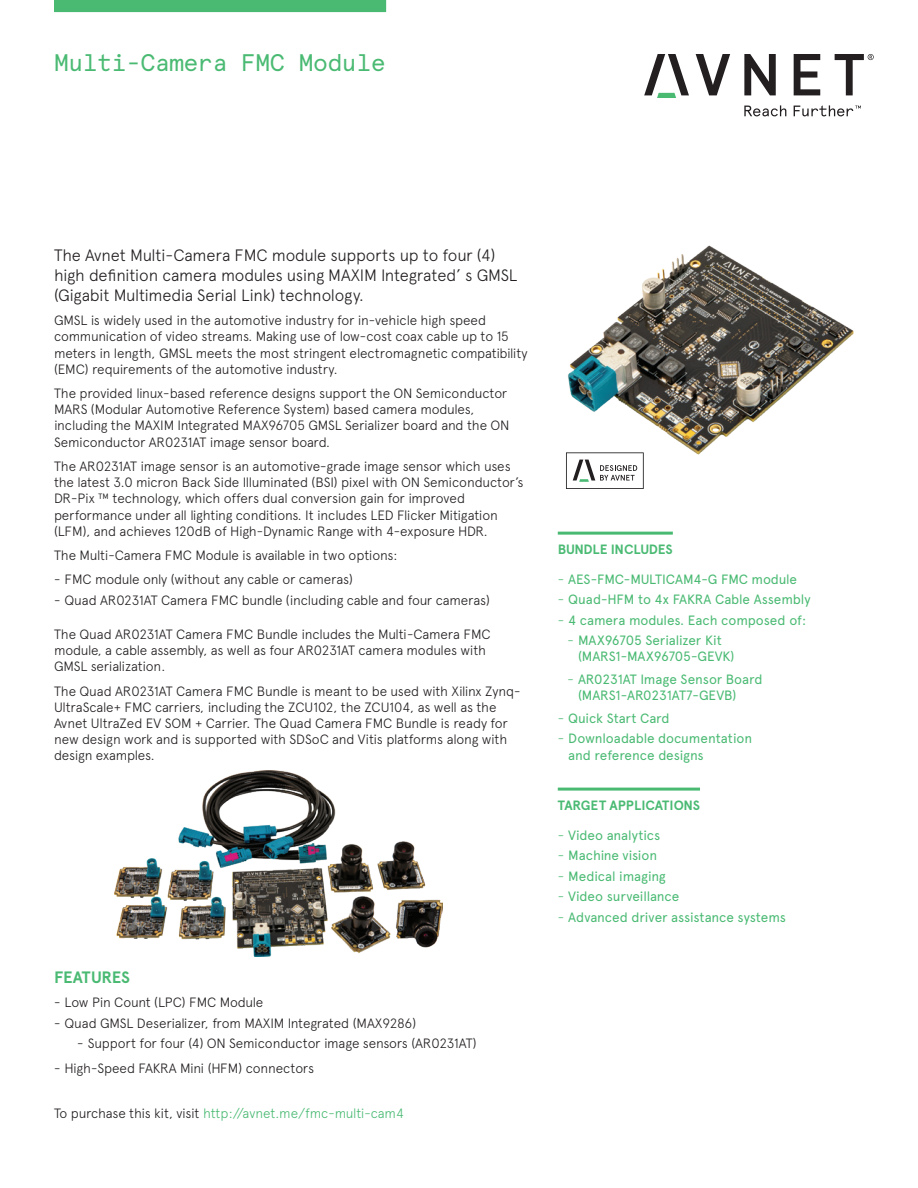
<style>
.page{position:relative;width:918px;height:1188px;background:#fff}
.page>*{position:absolute;margin:0;border:0;box-sizing:border-box;transform-origin:0 0}
.Main_Headline{font:24px "Apercu Avnet Mono";letter-spacing:-.02em;color:#4aba73}
.Body_copy_large{font:300 16.5px/19.8px "Apercu Pro";letter-spacing:-.015em;color:#231f20}
.BODY_COPY_HEADER_-_G{font:700 16.5px "Apercu Pro";letter-spacing:-.005em;color:#4aba73}
.Body_copy_small{font:300 13.5px/16.2px "Apercu Pro";letter-spacing:-.015em;color:#231f20}
.t1{font:13.5px/16.2px "Apercu Pro";letter-spacing:-.01em;color:#4aba73}
.Body_copy_small-2{font:300 13.5px "Apercu Pro";letter-spacing:-.015em;color:#4aba73}
.SIDE_BAR_HEADER{font:700 13.5px "Apercu Pro";letter-spacing:-.01em;color:#4aba73}
.s1{font-family:"Apercu Avnet"}
.s2{color:#231f20}
.s3{font-weight:300}
.s4{font-family:"Apercu Avnet";font-weight:300}
</style>
<div class="page">
<svg style="left:566px;top:459px;width:78px;height:30px"></svg>
<hr style="left:558px;top:532px;width:115px;height:3px;background:#4aba73">
<hr style="left:558px;top:788px;width:142px;height:3px;background:#4aba73">
<div style="left:54px;top:0;width:332px;height:12px;background:#4aba73"></div>
<img style="left:566px;top:245px;width:288px;height:214px">
<img style="left:115px;top:770px;width:328px;height:186px">
<svg style="left:644px;top:54px;width:45px;height:44px"></svg>
<svg style="left:794px;top:54px;width:26px;height:41px"></svg>
<svg style="left:696px;top:54px;width:34px;height:41px"></svg>
<svg style="left:744px;top:54px;width:32px;height:41px"></svg>
<svg style="left:835px;top:54px;width:39px;height:41px"></svg>
<svg style="left:744px;top:105px;width:42px;height:11px"></svg>
<svg style="left:794px;top:105px;width:67px;height:11px"></svg>
<p class="Main_Headline" style="left:54px;top:45px;width:333px">Multi-Camera FMC Module</p>
<p class="Body_copy_large" style="left:54px;top:244px;width:465px">The Avnet Multi-Camera FMC module supports up to four (4) high definition camera modules using MAXIM Integrated’ s GMSL (Gigabit Multimedia Serial Link) technology.</p>
<p class="Body_copy_small" style="left:54px;top:311px;width:475px">GMSL is widely used in the automotive industry for in-vehicle high speed communication of video streams. Making use of low-cost coax cable up to 15 meters in length, GMSL meets the most stringent electromagnetic compatibility (EMC) requirements of the automotive industry.</p>
<p class="Body_copy_small" style="left:54px;top:384px;width:457px">The provided linux-based reference designs support the ON Semiconductor MARS (Modular Automotive Reference System) based camera modules, including the MAXIM Integrated MAX96705 GMSL Serializer board and the ON Semiconductor AR0231AT image sensor board.</p>
<p class="Body_copy_small" style="left:54px;top:457px;width:471px">The AR0231AT image sensor is an automotive-grade image sensor which uses the latest 3.0 micron Back Side Illuminated (BSI) pixel with ON Semiconductor’s DR-Pix ™ technology, which offers dual conversion gain for improved performance under all lighting conditions. It includes LED Flicker Mitigation (LFM), and achieves 120dB of High-Dynamic Range with 4-exposure HDR.</p>
<p class="Body_copy_small" style="left:54px;top:546px;width:345px">The Multi-Camera FMC Module is available in two options:</p>
<p class="Body_copy_small" style="left:54px;top:570px;width:301px">- FMC module only (without any cable or cameras)</p>
<p class="Body_copy_small" style="left:54px;top:591px;width:438px">- Quad AR0231AT Camera FMC bundle (including cable and four cameras)</p>
<p class="Body_copy_small" style="left:54px;top:625px;width:438px">The Quad AR0231AT Camera FMC Bundle includes the Multi-Camera FMC module, a cable assembly, as well as four AR0231AT camera modules with<br>GMSL serialization.</p>
<p class="Body_copy_small" style="left:54px;top:682px;width:468px">The Quad AR0231AT Camera FMC Bundle is meant to be used with Xilinx Zynq-UltraScale+ FMC carriers, including the ZCU102, the ZCU104, as well as the Avnet UltraZed EV SOM + Carrier. The Quad Camera FMC Bundle is ready for new design work and is supported with SDSoC and Vitis platforms along with design examples.</p>
<p class="BODY_COPY_HEADER_-_G" style="left:54px;top:964px;width:78px">FEATURES</p>
<p class="Body_copy_small" style="left:54px;top:993px;width:211px">- Low Pin Count (LPC) FMC Module</p>
<p class="Body_copy_small" style="left:54px;top:1013px;width:364px">- Quad GMSL Deserializer, from MAXIM Integrated (MAX9286)</p>
<p class="Body_copy_small" style="left:77px;top:1034px;width:401px"><span class="s1">-</span> Support for four (4) ON Semiconductor image sensors (AR0231AT)</p>
<p class="Body_copy_small" style="left:54px;top:1059px;width:262px">- High-Speed FAKRA Mini (HFM) connectors</p>
<p class="Body_copy_small-2" style="left:54px;top:1103px;width:351px"><span class="s2">To purchase this kit, visit</span> http://avnet.me/fmc-multi-cam4</p>
<p class="SIDE_BAR_HEADER" style="left:558px;top:539px;width:117px">BUNDLE INCLUDES</p>
<p class="t1" style="left:558px;top:570px;width:241px"><span class="s3">-</span> AES-FMC-MULTICAM4-G FMC module</p>
<p class="t1" style="left:558px;top:590px;width:254px"><span class="s3">-</span> Quad-HFM to 4x FAKRA Cable Assembly</p>
<p class="t1" style="left:558px;top:611px;width:250px"><span class="s3">-</span> 4 camera modules. Each composed of:</p>
<p class="t1" style="left:578px;top:631px;width:158px;text-indent:-10px"><span class="s4">-</span> MAX96705 Serializer Kit (MARS1-MAX96705-GEVK)</p>
<p class="t1" style="left:578px;top:670px;width:186px;text-indent:-10px"><span class="s4">-</span> AR0231AT Image Sensor Board (MARS1-AR0231AT7-GEVB)</p>
<p class="t1" style="left:558px;top:709px;width:113px"><span class="s3">-</span> Quick Start Card</p>
<p class="t1" style="left:568px;top:729px;width:185px;text-indent:-10px"><span class="s3">-</span> Downloadable documentation and reference designs</p>
<p class="SIDE_BAR_HEADER" style="left:558px;top:795px;width:144px">TARGET APPLICATIONS</p>
<p class="t1" style="left:558px;top:826px;width:104px"><span class="s3">-</span> Video analytics</p>
<p class="t1" style="left:558px;top:846px;width:101px"><span class="s3">-</span> Machine vision</p>
<p class="t1" style="left:558px;top:867px;width:110px"><span class="s3">-</span> Medical imaging</p>
<p class="t1" style="left:558px;top:887px;width:123px"><span class="s3">-</span> Video surveillance</p>
<p class="t1" style="left:558px;top:908px;width:230px"><span class="s3">-</span> Advanced driver assistance systems</p>
</div>
